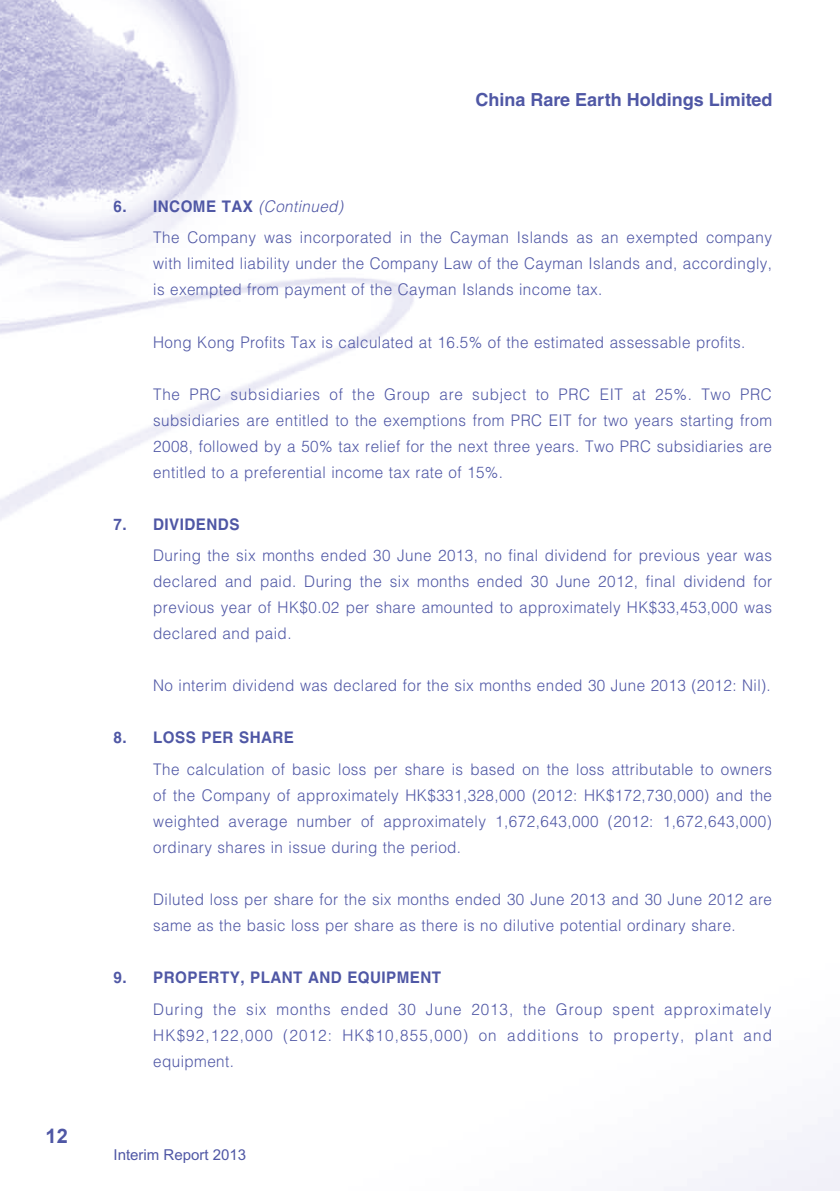
<style>
.page{position:relative;width:840px;height:1191px;background:#fff}
.page>*{position:absolute;margin:0;border:0;box-sizing:border-box;transform-origin:0 0}
.t1{font:700 20px "Arial";color:#4f57a5}
.t2{font:700 18px "Helvetica LT Std";color:#4f57a5}
.t3{font:300 16px/26px "Helvetica LT Std";letter-spacing:.03em;color:#4f57a5;text-align:justify;scale:.95 1}
.t4{font:700 16px "Helvetica LT Std";letter-spacing:.03em;color:#4f57a5;scale:.95 1}
.t5{font:700 15px "C Hei 2 HK";color:#4f57a5}
.s1{font-weight:700}
.s2{font-style:italic}
</style>
<div class="page">
<img style="left:0;top:0;width:839px;height:1191px">
<p class="t1" style="left:46px;top:1122px;width:24px">12</p>
<p class="t2" style="left:475px;top:88px;width:298px">China Rare Earth Holdings Limited</p>
<p class="t3" style="left:153px;top:190px;width:652px;line-height:31.6px;text-indent:-40px"><span class="s1">6. INCOME TAX</span> <span class="s2">(Continued)<br></span>The Company was incorporated in the Cayman Islands as an exempted company</p>
<p class="t3" style="left:153px;top:251px;width:652px">with limited liability under the Company Law of the Cayman Islands and, accordingly, is exempted from payment of the Cayman Islands income tax.</p>
<p class="t3" style="left:153px;top:329px;width:624px">Hong Kong Profits Tax is calculated at 16.5% of the estimated assessable profits.</p>
<p class="t3" style="left:153px;top:381px;width:652px">The PRC subsidiaries of the Group are subject to PRC EIT at 25%. Two PRC subsidiaries are entitled to the exemptions from PRC EIT for two years starting from 2008, followed by a 50% tax relief for the next three years. Two PRC subsidiaries are entitled to a preferential income tax rate of 15%.</p>
<p class="t4" style="left:113px;top:514px;width:134px">7. DIVIDENDS</p>
<p class="t3" style="left:153px;top:542px;width:652px">During the six months ended 30 June 2013, no final dividend for previous year was declared and paid. During the six months ended 30 June 2012, final dividend for previous year of HK$0.02 per share amounted to approximately HK$33,453,000 was declared and paid.</p>
<p class="t3" style="left:153px;top:672px;width:651px">No interim dividend was declared for the six months ended 30 June 2013 (2012: Nil).</p>
<p class="t4" style="left:113px;top:728px;width:191px">8. LOSS PER SHARE</p>
<p class="t3" style="left:153px;top:756px;width:652px">The calculation of basic loss per share is based on the loss attributable to owners of the Company of approximately HK$331,328,000 (2012: HK$172,730,000) and the weighted average number of approximately 1,672,643,000 (2012: 1,672,643,000) ordinary shares in issue during the period.</p>
<p class="t3" style="left:153px;top:886px;width:652px">Diluted loss per share for the six months ended 30 June 2013 and 30 June 2012 are same as the basic loss per share as there is no dilutive potential ordinary share.</p>
<p class="t4" style="left:113px;top:967px;width:346px">9. PROPERTY, PLANT AND EQUIPMENT</p>
<p class="t3" style="left:153px;top:996px;width:652px">During the six months ended 30 June 2013, the Group spent approximately HK$92,122,000 (2012: HK$10,855,000) on additions to property, plant and equipment.</p>
<p class="t5" style="left:113px;top:1144px;width:134px">Interim Report 2013</p>
</div>
